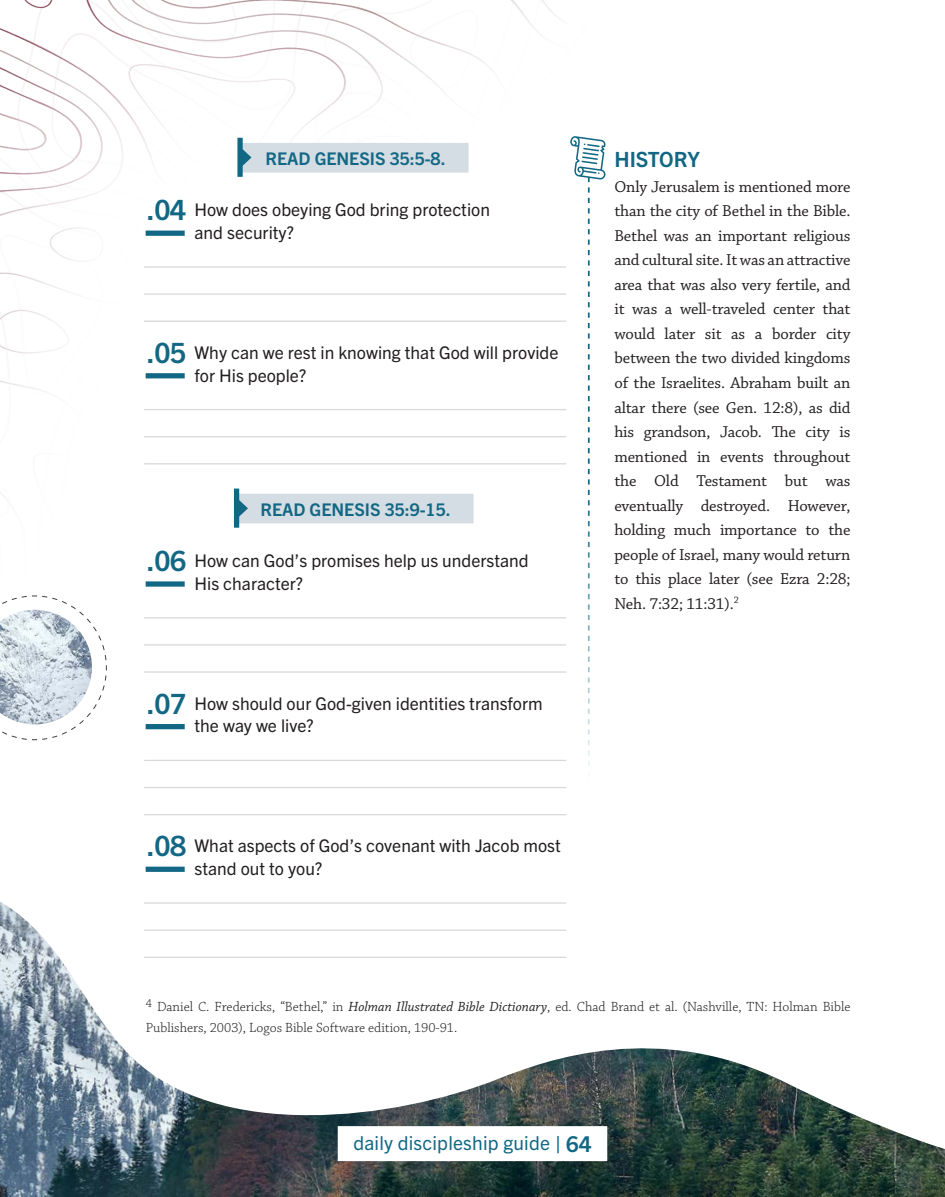
<style>
.page{position:relative;width:945px;height:1197px;background:#fff}
.page>*{position:absolute;margin:0;border:0;box-sizing:border-box;transform-origin:0 0}
.question_number{font:700 28px "Trade Gothic Next LT Pro";letter-spacing:-.01em;color:#126884}
.context_header{font:700 21px "Trade Gothic Next LT Pro";letter-spacing:-.005em;color:#126884}
.t1{font:19.25px "Trade Gothic Next LT Pro";letter-spacing:.01em;color:#126884}
.question{font:17.5px/22.8px "Trade Gothic Next LT Pro";color:#231f20}
.read{font:700 17.5px "Trade Gothic Next LT Pro";color:#126884}
.context_copy{font:16.62px/24.5px "Chaparral Pro";letter-spacing:-.01em;color:#231f20;text-align:justify}
.body_footnote__2{font:300 14px/21px "Chaparral Pro";color:#231f20}
.s1{font-weight:400;font-style:italic}
.s2{font-weight:700;font-size:21.88px}
</style>
<div class="page">
<svg style="left:0;top:0;width:567px;height:872px"></svg>
<img style="left:0;top:902px;width:945px;height:295px">
<svg style="left:0;top:595px;width:107px;height:146px"></svg>
<div style="left:242px;top:143px;width:227px;height:30px;background:#d5dde4"></div>
<hr style="left:144px;top:266px;width:422px;height:2px;background:#d8d9db">
<hr style="left:144px;top:293px;width:422px;height:2px;background:#d8d9db">
<hr style="left:144px;top:321px;width:422px;height:1px;background:#d8d9db">
<hr style="left:144px;top:409px;width:422px;height:1px;background:#d8d9db">
<hr style="left:144px;top:436px;width:422px;height:1px;background:#d8d9db">
<hr style="left:144px;top:463px;width:422px;height:1px;background:#d8d9db">
<div style="left:237px;top:494px;width:237px;height:29px;background:#d5dde4"></div>
<hr style="left:144px;top:617px;width:422px;height:1px;background:#d8d9db">
<hr style="left:144px;top:644px;width:422px;height:2px;background:#d8d9db">
<hr style="left:144px;top:671px;width:422px;height:2px;background:#d8d9db">
<hr style="left:144px;top:760px;width:422px;height:1px;background:#d8d9db">
<hr style="left:144px;top:787px;width:422px;height:1px;background:#d8d9db">
<hr style="left:144px;top:814px;width:422px;height:1px;background:#d8d9db">
<hr style="left:144px;top:902px;width:422px;height:2px;background:#d8d9db">
<hr style="left:144px;top:930px;width:422px;height:1px;background:#d8d9db">
<hr style="left:144px;top:957px;width:422px;height:1px;background:#d8d9db">
<svg style="left:237px;top:138px;width:15px;height:39px"></svg>
<div style="left:146px;top:231px;width:39px;height:5px;background:#126884"></div>
<div style="left:146px;top:373px;width:39px;height:5px;background:#126884"></div>
<svg style="left:234px;top:489px;width:14px;height:39px"></svg>
<div style="left:146px;top:581px;width:39px;height:6px;background:#126884"></div>
<div style="left:146px;top:724px;width:39px;height:5px;background:#126884"></div>
<div style="left:146px;top:867px;width:39px;height:5px;background:#126884"></div>
<svg style="left:570px;top:136px;width:36px;height:638px"></svg>
<div style="left:338px;top:1126px;width:269px;height:35px;background:#fff"></div>
<p class="question_number" style="left:147px;top:190px;width:41px">.04</p>
<p class="read" style="left:266px;top:146px;width:182px">READ GENESIS 35:5-8.</p>
<p class="question" style="left:195px;top:197px;width:297px">How does obeying God bring protection and security?</p>
<p class="question_number" style="left:147px;top:333px;width:41px">.05</p>
<p class="question" style="left:195px;top:340px;width:365px">Why can we rest in knowing that God will provide for His people?</p>
<p class="question_number" style="left:147px;top:541px;width:41px">.06</p>
<p class="read" style="left:261px;top:497px;width:192px">READ GENESIS 35:9-15.</p>
<p class="question" style="left:195px;top:548px;width:336px">How can God’s promises help us understand<br>His character?</p>
<p class="question_number" style="left:147px;top:684px;width:41px">.07</p>
<p class="question" style="left:195px;top:691px;width:350px">How should our God-given identities transform the way we live?</p>
<p class="question_number" style="left:147px;top:826px;width:41px">.08</p>
<p class="question" style="left:195px;top:833px;width:368px">What aspects of God’s covenant with Jacob most stand out to you?</p>
<p class="context_header" style="left:614px;top:145px;width:87px">HISTORY</p>
<p class="context_copy" style="left:614px;top:175px;width:238px">Only Jerusalem is mentioned more than the city of Bethel in the Bible.<br>Bethel was an important religious and cultural site. It was an attractive area that was also very fertile, and it was a well-traveled center that would later sit as a border city between the two divided kingdoms of the Israelites. Abraham built an altar there (see Gen. 12:8), as did his grandson, Jacob. The city is mentioned in events throughout the Old Testament but was eventually destroyed. However, holding much importance to the people of Israel, many would return to this place later (see Ezra 2:28; Neh. 7:32; 11:31).<sup>2</sup></p>
<p class="body_footnote__2" style="left:146px;top:996px;width:706px"><sup>4</sup> Daniel C. Fredericks, “Bethel,” in <span class="s1">Holman Illustrated Bible Dictionary</span>, ed. Chad Brand et al. (Nashville, TN: Holman Bible<br>Publishers, 2003), Logos Bible Software edition, 190-91.</p>
<p class="t1" style="left:353px;top:1130px;width:240px">daily discipleship guide <span class="s2">| 64</span></p>
</div>
